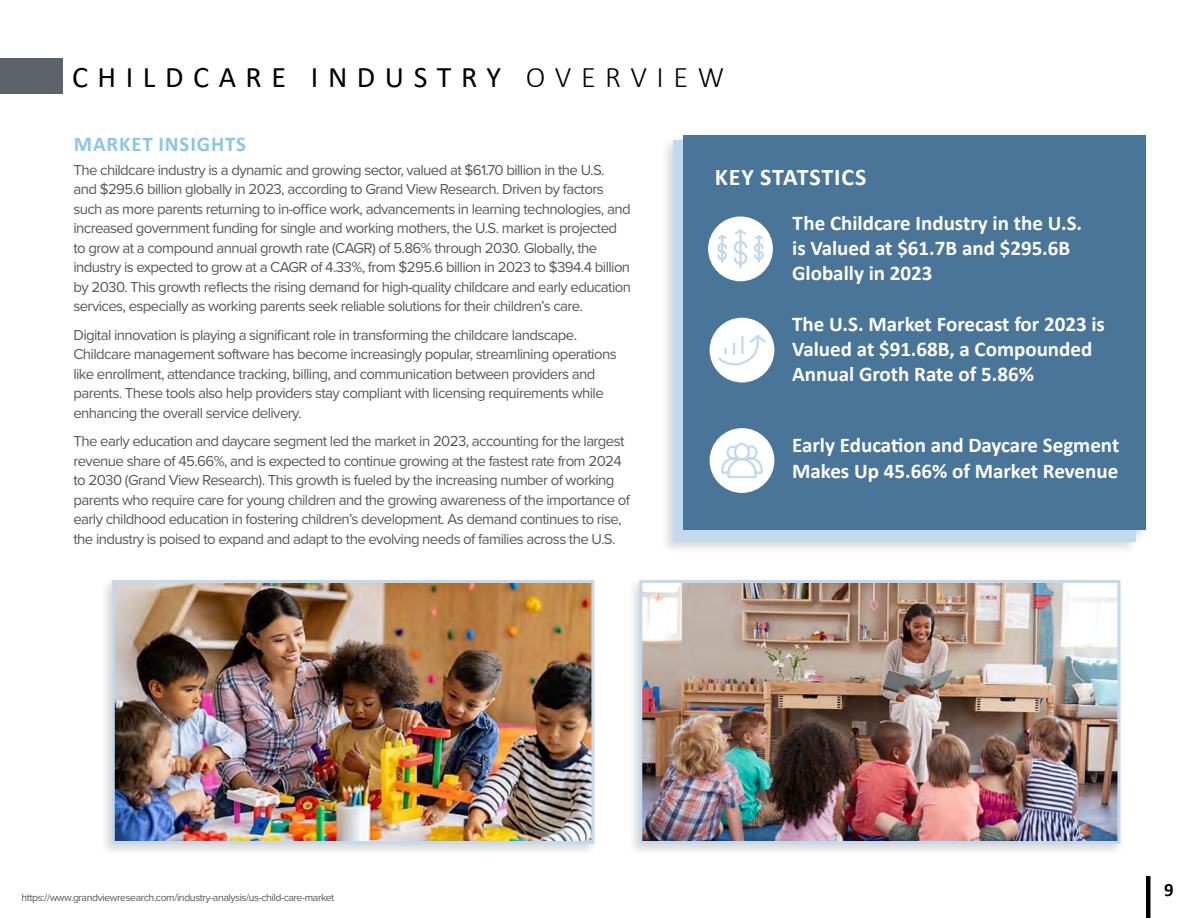
<style>
.page{position:relative;width:1188px;height:918px;background:#fff}
.page>*{position:absolute;margin:0;border:0;box-sizing:border-box;transform-origin:0 0}
.t1{font:30px "Calibri";letter-spacing:.32em;color:#000}
.t2{font:700 24px "Calibri";letter-spacing:.035em;color:#fff}
.t3{font:700 21px/25.2px "Calibri";color:#fff}
.t4{font:700 21px "Calibri";letter-spacing:.04em;color:#8ac6e7}
.t5{font:700 18.75px "Calibri";color:#000}
.t6{font:15px/19.5px "Proxima Nova";letter-spacing:-.04em;color:#58595b}
.t7{font:10.5px "Proxima Nova";letter-spacing:-.04em;color:#58595b}
.s1{font-weight:300}
</style>
<div class="page">
<hr style="left:1146px;top:876px;width:4px;height:42px;background:#000">
<div style="left:660px;top:132px;width:489px;height:423px;background:#000;opacity:.15"></div>
<div style="left:673px;top:140px;width:462px;height:402px;background:#c2d9ee"></div>
<div style="left:683px;top:135px;width:463px;height:395px;background:#497599"></div>
<div style="left:710px;top:318px;width:64px;height:64px;background:#fff;border-radius:50%"></div>
<svg style="left:718px;top:334px;width:48px;height:32px"></svg>
<div style="left:708px;top:217px;width:65px;height:64px;background:#fff;border-radius:50%"></div>
<svg style="left:717px;top:229px;width:47px;height:40px"></svg>
<div style="left:710px;top:428px;width:64px;height:65px;background:#fff;border-radius:50%"></div>
<svg style="left:721px;top:443px;width:42px;height:35px"></svg>
<div style="left:99px;top:577px;width:499px;height:280px;background:#000;opacity:.15"></div>
<img style="left:116px;top:584px;width:474px;height:256px">
<div style="left:112px;top:580px;width:482px;height:264px;border:3px solid #c2d9ee"></div>
<div style="left:0;top:58px;width:62px;height:36px;background:#5f636a"></div>
<div style="left:627px;top:577px;width:497px;height:280px;background:#000;opacity:.15"></div>
<img style="left:643px;top:584px;width:473px;height:256px">
<div style="left:639px;top:580px;width:481px;height:264px;border:3px solid #c2d9ee"></div>
<h1 class="t1" style="left:72px;top:57px;width:654px">CHILDCARE INDUSTRY <span class="s1">OVERVIEW</span></h1>
<h3 class="t4" style="left:74px;top:129px;width:174px">MARKET INSIGHTS</h3>
<p class="t6" style="left:73px;top:159px;width:559px">The childcare industry is a dynamic and growing sector, valued at $61.70 billion in the U.S. and $295.6 billion globally in 2023, according to Grand View Research. Driven by factors such as more parents returning to in-office work, advancements in learning technologies, and increased government funding for single and working mothers, the U.S. market is projected to grow at a compound annual growth rate (CAGR) of 5.86% through 2030. Globally, the industry is expected to grow at a CAGR of 4.33%, from $295.6 billion in 2023 to $394.4 billion by 2030. This growth reflects the rising demand for high-quality childcare and early education services, especially as working parents seek reliable solutions for their children’s care.</p>
<p class="t6" style="left:73px;top:324px;width:545px">Digital innovation is playing a significant role in transforming the childcare landscape.<br>Childcare management software has become increasingly popular, streamlining operations like enrollment, attendance tracking, billing, and communication between providers and parents. These tools also help providers stay compliant with licensing requirements while enhancing the overall service delivery.</p>
<p class="t6" style="left:73px;top:431px;width:558px">The early education and daycare segment led the market in 2023, accounting for the largest revenue share of 45.66%, and is expected to continue growing at the fastest rate from 2024 to 2030 (Grand View Research). This growth is fueled by the increasing number of working parents who require care for young children and the growing awareness of the importance of early childhood education in fostering children’s development. As demand continues to rise, the industry is poised to expand and adapt to the evolving needs of families across the U.S.</p>
<h2 class="t2" style="left:715px;top:160px;width:153px">KEY STATSTICS</h2>
<h3 class="t3" style="left:792px;top:210px;width:292px">The Childcare Industry in the U.S. is Valued at $61.7B and $295.6B<br>Globally in 2023</h3>
<h3 class="t3" style="left:792px;top:311px;width:314px">The U.S. Market Forecast for 2023 is<br>Valued at $91.68B, a Compounded<br>Annual Groth Rate of 5.86%</h3>
<h3 class="t3" style="left:792px;top:433px;width:329px">Early Education and Daycare Segment<br>Makes Up 45.66% of Market Revenue</h3>
<p class="t7" style="left:22px;top:890px;width:314px">https://www.grandviewresearch.com/industry-analysis/us-child-care-market</p>
<p class="t5" style="left:1164px;top:877px;width:11px">9</p>
</div>
